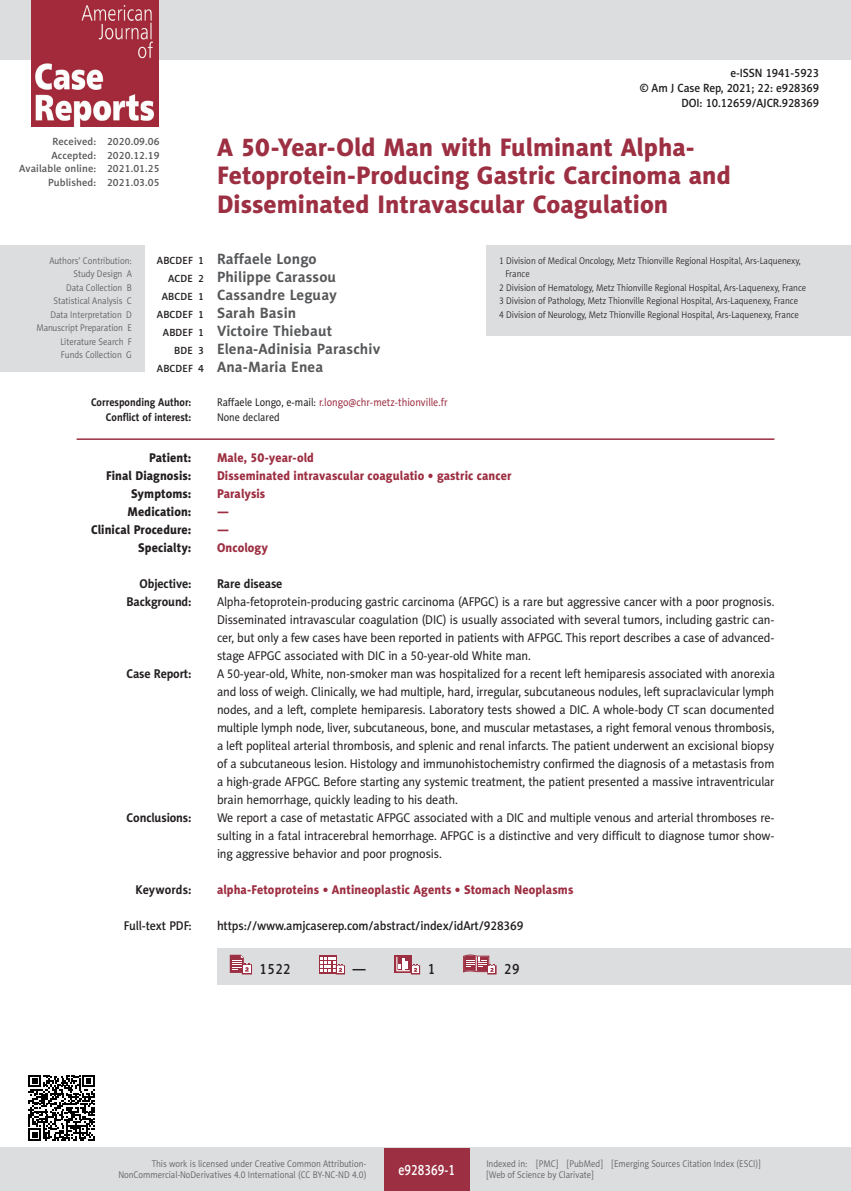
<style>
.page{position:relative;width:851px;height:1191px;background:#fff}
.page>*{position:absolute;margin:0;border:0;box-sizing:border-box;transform-origin:0 0}
.AJCR_Tytul{font:25.5px/28.5px "Naomi Sans EFN Heavy";color:#9d2f42}
.AJCR_Autorzy{font:700 15px "Naomi Sans EFN";letter-spacing:.01em;color:#57585a}
.AJCR_e-PAGINA{font:15px "Naomi Sans EFN Medium";color:#fff;scale:.8 1}
.AJCR_dane{font:15px "Naomi Sans EFN Medium";letter-spacing:.03em;color:#231f20;scale:.9 1}
.AJCR_Summary_body{font:12.75px/18px "Naomi Sans EFN";letter-spacing:-.01em;color:#231f20;text-align:justify;scale:.95 1}
.AJCR_keywords{font:12.75px "Naomi Sans EFN Heavy";letter-spacing:.005em;color:#9d2f42;scale:.95 1}
.AJCR_keywords-2{font:12.75px "Naomi Sans EFN Heavy";letter-spacing:.005em;color:#231f20;scale:.95 1}
.AJCR_full_text_pdf{font:12.75px "Naomi Sans EFN Medium";letter-spacing:-.01em;color:#231f20;scale:.95 1}
.AJCR_Summary_body-2{font:700 12.75px "Naomi Sans EFN";letter-spacing:-.01em;color:#231f20;scale:.95 1}
.AJCR_keywords-3{font:700 12.75px "Naomi Sans EFN";letter-spacing:.005em;color:#231f20;scale:.95 1}
.AJCR_full_text_pdf-2{font:12px "Naomi Sans EFN Medium";letter-spacing:-.01em;color:#231f20;scale:.95 1}
.AJCR_Adres{font:11.25px "Naomi Sans EFN";color:#9d2f42;scale:.9 1}
.AJCR_Adres-2{font:700 11.25px "Naomi Sans EFN";color:#231f20;scale:.9 1}
.AJCR_Adres-3{font:11.25px "Naomi Sans EFN";color:#231f20;scale:.9 1}
.t1{font:10.5px "Naomi Sans EFN Medium";letter-spacing:.01em;color:#57585a}
.t2{font:9.75px/11.2px "Naomi Sans EFN Light";color:#57585a;scale:.9 1}
.AJCR_Afiliacja{font:9.75px/13.5px "Naomi Sans EFN Light";color:#231f20;scale:.9 1}
.s1{font-family:"Naomi Sans EFN Medium";font-weight:400;font-size:10.5px;color:#231f20}
.s2{color:#231f20}
</style>
<div class="page">
<div style="left:217px;top:948px;width:633px;height:36px;background:#dcdddf"></div>
<svg style="left:230px;top:954px;width:22px;height:20px"></svg>
<div style="left:319px;top:955px;width:17px;height:18px;background:#9d2f42"></div>
<svg style="left:320px;top:956px;width:25px;height:18px"></svg>
<div style="left:394px;top:955px;width:18px;height:18px;background:#9d2f42"></div>
<svg style="left:396px;top:957px;width:24px;height:17px"></svg>
<svg style="left:463px;top:954px;width:33px;height:20px"></svg>
<hr style="left:77px;top:438px;width:697px;height:2px;background:#9d2f42">
<div style="left:0;top:246px;width:145px;height:126px;background:#dcdddf"></div>
<div style="left:486px;top:246px;width:364px;height:90px;background:#dcdddf"></div>
<svg style="left:28px;top:1075px;width:67px;height:66px"></svg>
<div style="left:0;top:0;width:850px;height:60px;background:#dcdddf"></div>
<img style="left:32px;top:0;width:127px;height:127px">
<div style="left:0;top:1148px;width:850px;height:43px;background:#dcdddf"></div>
<div style="left:384px;top:1147px;width:85px;height:43px;background:#9d2f42"></div>
<p class="AJCR_full_text_pdf-2" style="left:730px;top:66px;width:95px">e-ISSN 1941-5923</p>
<p class="AJCR_full_text_pdf-2" style="left:639px;top:81px;width:190px">© Am J Case Rep, 2021; 22: e928369</p>
<p class="AJCR_full_text_pdf-2" style="left:681px;top:96px;width:146px">DOI: 10.12659/AJCR.928369</p>
<p class="AJCR_Tytul" style="left:217px;top:132px;width:515px">A 50-Year-Old Man with Fulminant Alpha-<br>Fetoprotein-Producing Gastric Carcinoma and<br>Disseminated Intravascular Coagulation</p>
<p class="AJCR_Autorzy" style="left:157px;top:250px;width:161px"><span class="s1">ABCDEF 1</span> Raffaele Longo</p>
<p class="AJCR_Autorzy" style="left:168px;top:268px;width:169px"><span class="s1">ACDE 2</span> Philippe Carassou</p>
<p class="AJCR_Autorzy" style="left:162px;top:286px;width:177px"><span class="s1">ABCDE 1</span> Cassandre Leguay</p>
<p class="AJCR_Autorzy" style="left:157px;top:304px;width:141px"><span class="s1">ABCDEF 1</span> Sarah Basin</p>
<p class="AJCR_Autorzy" style="left:163px;top:322px;width:171px"><span class="s1">ABDEF 1</span> Victoire Thiebaut</p>
<p class="AJCR_Autorzy" style="left:174px;top:340px;width:207px"><span class="s1">BDE 3</span> Elena-Adinisia Paraschiv</p>
<p class="AJCR_Autorzy" style="left:157px;top:358px;width:168px"><span class="s1">ABCDEF 4</span> Ana-Maria Enea</p>
<p class="AJCR_Adres-2" style="left:91px;top:395px;width:113px">Corresponding Author:</p>
<p class="AJCR_Adres" style="left:217px;top:395px;width:257px"><span class="s2">Raffaele Longo, e-mail:</span> r.longo@chr-metz-thionville.fr</p>
<p class="AJCR_Adres-2" style="left:106px;top:411px;width:97px">Conflict of interest:</p>
<p class="AJCR_Adres-3" style="left:217px;top:411px;width:71px">None declared</p>
<p class="AJCR_keywords-2" style="left:149px;top:450px;width:46px">Patient:</p>
<p class="AJCR_keywords" style="left:217px;top:450px;width:103px">Male, 50-year-old</p>
<p class="AJCR_keywords-2" style="left:106px;top:468px;width:91px">Final Diagnosis:</p>
<p class="AJCR_keywords" style="left:217px;top:468px;width:311px">Disseminated intravascular coagulatio • gastric cancer</p>
<p class="AJCR_keywords-2" style="left:131px;top:486px;width:65px">Symptoms:</p>
<p class="AJCR_keywords" style="left:217px;top:486px;width:52px">Paralysis</p>
<p class="AJCR_keywords-2" style="left:128px;top:504px;width:69px">Medication:</p>
<p class="AJCR_keywords" style="left:217px;top:504px;width:14px">—</p>
<p class="AJCR_keywords-2" style="left:91px;top:522px;width:107px">Clinical Procedure:</p>
<p class="AJCR_keywords" style="left:217px;top:522px;width:14px">—</p>
<p class="AJCR_keywords-2" style="left:138px;top:540px;width:58px">Specialty:</p>
<p class="AJCR_keywords" style="left:217px;top:540px;width:55px">Oncology</p>
<p class="AJCR_Summary_body-2" style="left:139px;top:576px;width:56px">Objective:</p>
<p class="AJCR_Summary_body-2" style="left:217px;top:576px;width:70px">Rare disease</p>
<p class="AJCR_Summary_body-2" style="left:126px;top:594px;width:70px">Background:</p>
<p class="AJCR_Summary_body" style="left:217px;top:593px;width:588px">Alpha-fetoprotein-producing gastric carcinoma (AFPGC) is a rare but aggressive cancer with a poor prognosis.<br>Disseminated intravascular coagulation (DIC) is usually associated with several tumors, including gastric can&shy;cer, but only a few cases have been reported in patients with AFPGC. This report describes a case of advanced&shy;stage AFPGC associated with DIC in a 50-year-old White man.</p>
<p class="AJCR_Summary_body-2" style="left:126px;top:666px;width:70px">Case Report:</p>
<p class="AJCR_Summary_body" style="left:217px;top:665px;width:588px">A 50-year-old, White, non-smoker man was hospitalized for a recent left hemiparesis associated with anorexia and loss of weigh. Clinically, we had multiple, hard, irregular, subcutaneous nodules, left supraclavicular lymph nodes, and a left, complete hemiparesis. Laboratory tests showed a DIC. A whole-body CT scan documented multiple lymph node, liver, subcutaneous, bone, and muscular metastases, a right femoral venous thrombosis, a left popliteal arterial thrombosis, and splenic and renal infarcts. The patient underwent an excisional biopsy of a subcutaneous lesion. Histology and immunohistochemistry confirmed the diagnosis of a metastasis from a high-grade AFPGC. Before starting any systemic treatment, the patient presented a massive intraventricular brain hemorrhage, quickly leading to his death.</p>
<p class="AJCR_Summary_body-2" style="left:127px;top:810px;width:70px">Conclusions:</p>
<p class="AJCR_Summary_body" style="left:217px;top:809px;width:588px">We report a case of metastatic AFPGC associated with a DIC and multiple venous and arterial thromboses re&shy;sulting in a fatal intracerebral hemorrhage. AFPGC is a distinctive and very difficult to diagnose tumor show&shy;ing aggressive behavior and poor prognosis.</p>
<p class="AJCR_keywords-3" style="left:135px;top:882px;width:60px">Keywords:</p>
<p class="AJCR_keywords" style="left:217px;top:882px;width:376px">alpha-Fetoproteins • Antineoplastic Agents • Stomach Neoplasms</p>
<p class="AJCR_full_text_pdf" style="left:124px;top:918px;width:73px">Full-text PDF:</p>
<p class="AJCR_full_text_pdf" style="left:217px;top:918px;width:324px">https://www.amjcaserep.com/abstract/index/idArt/928369</p>
<p class="t1" style="left:52px;top:136px;width:109px">Received: 2020.09.06</p>
<p class="t1" style="left:51px;top:149px;width:110px">Accepted: 2020.12.19</p>
<p class="t1" style="left:19px;top:163px;width:142px">Available online: 2021.01.25</p>
<p class="t1" style="left:48px;top:176px;width:113px">Published: 2021.03.05</p>
<p class="t2" style="left:49px;top:255px;width:93px">Authors’ Contribution:</p>
<p class="t2" style="left:74px;top:268px;width:66px">Study Design A</p>
<p class="t2" style="left:66px;top:282px;width:74px">Data Collection B</p>
<p class="t2" style="left:53px;top:295px;width:89px">Statistical Analysis C</p>
<p class="t2" style="left:51px;top:309px;width:92px">Data Interpretation D</p>
<p class="t2" style="left:36px;top:322px;width:107px">Manuscript Preparation E</p>
<p class="t2" style="left:60px;top:336px;width:81px">Literature Search F</p>
<p class="t2" style="left:61px;top:349px;width:80px">Funds Collection G</p>
<p class="AJCR_Afiliacja" style="left:505px;top:254px;width:329px;text-indent:-6px">1 Division of Medical Oncology, Metz Thionville Regional Hospital, Ars-Laquenexy,<br>France</p>
<p class="AJCR_Afiliacja" style="left:499px;top:281px;width:343px">2 Division of Hematology, Metz Thionville Regional Hospital, Ars-Laquenexy, France</p>
<p class="AJCR_Afiliacja" style="left:499px;top:294px;width:333px">3 Division of Pathology, Metz Thionville Regional Hospital, Ars-Laquenexy, France</p>
<p class="AJCR_Afiliacja" style="left:499px;top:308px;width:334px">4 Division of Neurology, Metz Thionville Regional Hospital, Ars-Laquenexy, France</p>
<p class="AJCR_dane" style="left:259px;top:960px;width:36px">1522</p>
<p class="AJCR_dane" style="left:352px;top:960px;width:16px">—</p>
<p class="AJCR_dane" style="left:427px;top:960px;width:10px">1</p>
<p class="AJCR_dane" style="left:504px;top:960px;width:19px">29</p>
<p class="t2" style="left:118px;top:1158px;width:277px;text-align:right">This work is licensed under Creative Common Attribution-<br>NonCommercial-NoDerivatives 4.0 International (CC BY-NC-ND 4.0)</p>
<p class="AJCR_e-PAGINA" style="left:398px;top:1160px;width:72px">e928369-1</p>
<p class="t2" style="left:486px;top:1158px;width:306px">Indexed in: [PMC] [PubMed] [Emerging Sources Citation Index (ESCI)] [Web of Science by Clarivate]</p>
</div>
